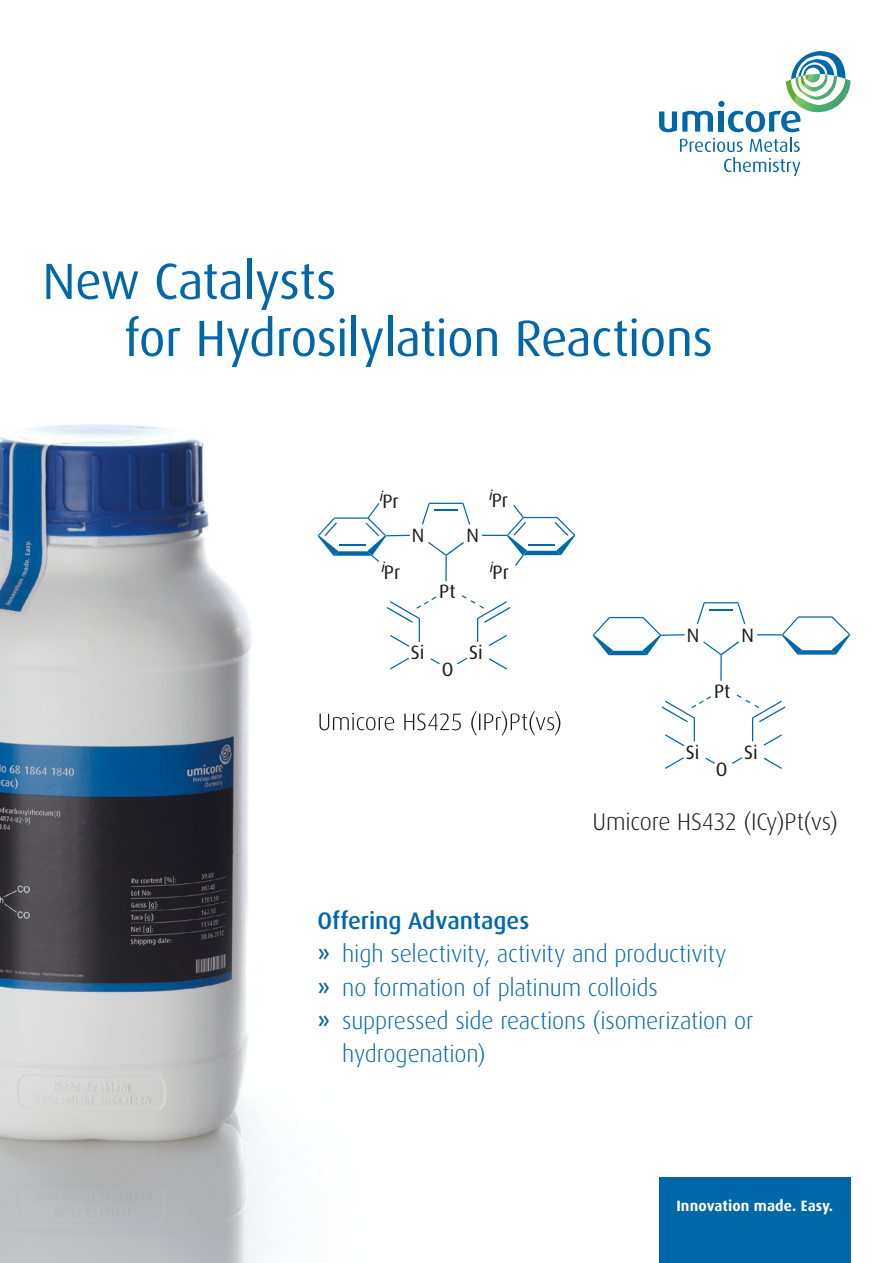
<style>
.page{position:relative;width:893px;height:1263px;background:#fff}
.page>*{position:absolute;margin:0;border:0;box-sizing:border-box;transform-origin:0 0}
.t1{font:51px/57px "Dax";letter-spacing:-.01em;color:#0067a8}
.t2{font:300 24px "Dax";letter-spacing:-.005em;color:#0067a8}
.t3{font:300 24px "Dax";letter-spacing:-.01em;color:#1a1a18}
.t4{font:500 24px "Dax";letter-spacing:-.005em;color:#0067a8}
.t5{font:19.35px "Dax";color:#1a1a18}
.t6{font:700 15px "Dax";letter-spacing:.01em;color:#fff}
.s1{font-weight:500}
</style>
<div class="page">
<svg style="left:659px;top:51px;width:191px;height:125px"></svg>
<div style="left:659px;top:1178px;width:191px;height:85px;background:#0067a8"></div>
<img style="left:0;top:424px;width:511px;height:839px">
<svg style="left:697px;top:602px;width:48px;height:22px"></svg>
<svg style="left:592px;top:617px;width:93px;height:38px"></svg>
<svg style="left:757px;top:616px;width:93px;height:39px"></svg>
<svg style="left:703px;top:641px;width:36px;height:40px"></svg>
<svg style="left:705px;top:758px;width:10px;height:6px"></svg>
<svg style="left:732px;top:757px;width:10px;height:7px"></svg>
<svg style="left:764px;top:758px;width:18px;height:11px"></svg>
<svg style="left:665px;top:757px;width:19px;height:12px"></svg>
<svg style="left:661px;top:696px;width:50px;height:50px"></svg>
<svg style="left:737px;top:694px;width:48px;height:52px"></svg>
<svg style="left:422px;top:503px;width:48px;height:22px"></svg>
<svg style="left:482px;top:505px;width:93px;height:61px"></svg>
<svg style="left:317px;top:503px;width:93px;height:59px"></svg>
<svg style="left:428px;top:542px;width:36px;height:39px"></svg>
<svg style="left:430px;top:658px;width:10px;height:6px"></svg>
<svg style="left:457px;top:658px;width:10px;height:6px"></svg>
<svg style="left:489px;top:658px;width:18px;height:11px"></svg>
<svg style="left:390px;top:658px;width:19px;height:11px"></svg>
<svg style="left:387px;top:597px;width:49px;height:50px"></svg>
<svg style="left:462px;top:595px;width:48px;height:51px"></svg>
<svg style="left:527px;top:711px;width:33px;height:24px"></svg>
<img style="left:319px;top:711px;width:208px;height:24px">
<h1 class="t1" style="left:124px;top:253px;width:590px;text-indent:-82px">New Catalysts<br>for Hydrosilylation Reactions</h1>
<p class="t5" style="left:379px;top:491px;width:21px"><sup>i</sup>Pr</p>
<p class="t5" style="left:489px;top:490px;width:21px"><sup>i</sup>Pr</p>
<p class="t5" style="left:381px;top:562px;width:21px"><sup>i</sup>Pr</p>
<p class="t5" style="left:412px;top:525px;width:14px">N</p>
<p class="t5" style="left:466px;top:525px;width:14px">N</p>
<p class="t5" style="left:439px;top:581px;width:18px">Pt</p>
<p class="t5" style="left:489px;top:561px;width:21px"><sup>i</sup>Pr</p>
<p class="t5" style="left:411px;top:642px;width:15px">Si</p>
<p class="t5" style="left:442px;top:659px;width:13px">O</p>
<p class="t5" style="left:469px;top:642px;width:15px">Si</p>
<p class="t5" style="left:687px;top:624px;width:14px">N</p>
<p class="t5" style="left:741px;top:624px;width:14px">N</p>
<p class="t5" style="left:714px;top:680px;width:18px">Pt</p>
<p class="t5" style="left:686px;top:741px;width:15px">Si</p>
<p class="t5" style="left:716px;top:758px;width:13px">O</p>
<p class="t5" style="left:744px;top:741px;width:15px">Si</p>
<p class="t3" style="left:592px;top:808px;width:247px">Umicore HS432 (ICy)Pt(vs)</p>
<p class="t4" style="left:317px;top:907px;width:213px">Offering Advantages</p>
<p class="t2" style="left:317px;top:941px;width:410px"><span class="s1">»</span> high selectivity, activity and productivity</p>
<p class="t2" style="left:317px;top:974px;width:342px"><span class="s1">»</span> no formation of platinum colloids</p>
<p class="t2" style="left:317px;top:1007px;width:437px"><span class="s1">»</span> suppressed side reactions (isomerization or</p>
<p class="t2" style="left:342px;top:1040px;width:145px">hydrogenation)</p>
<p class="t6" style="left:676px;top:1197px;width:158px">Innovation made. Easy.</p>
</div>
